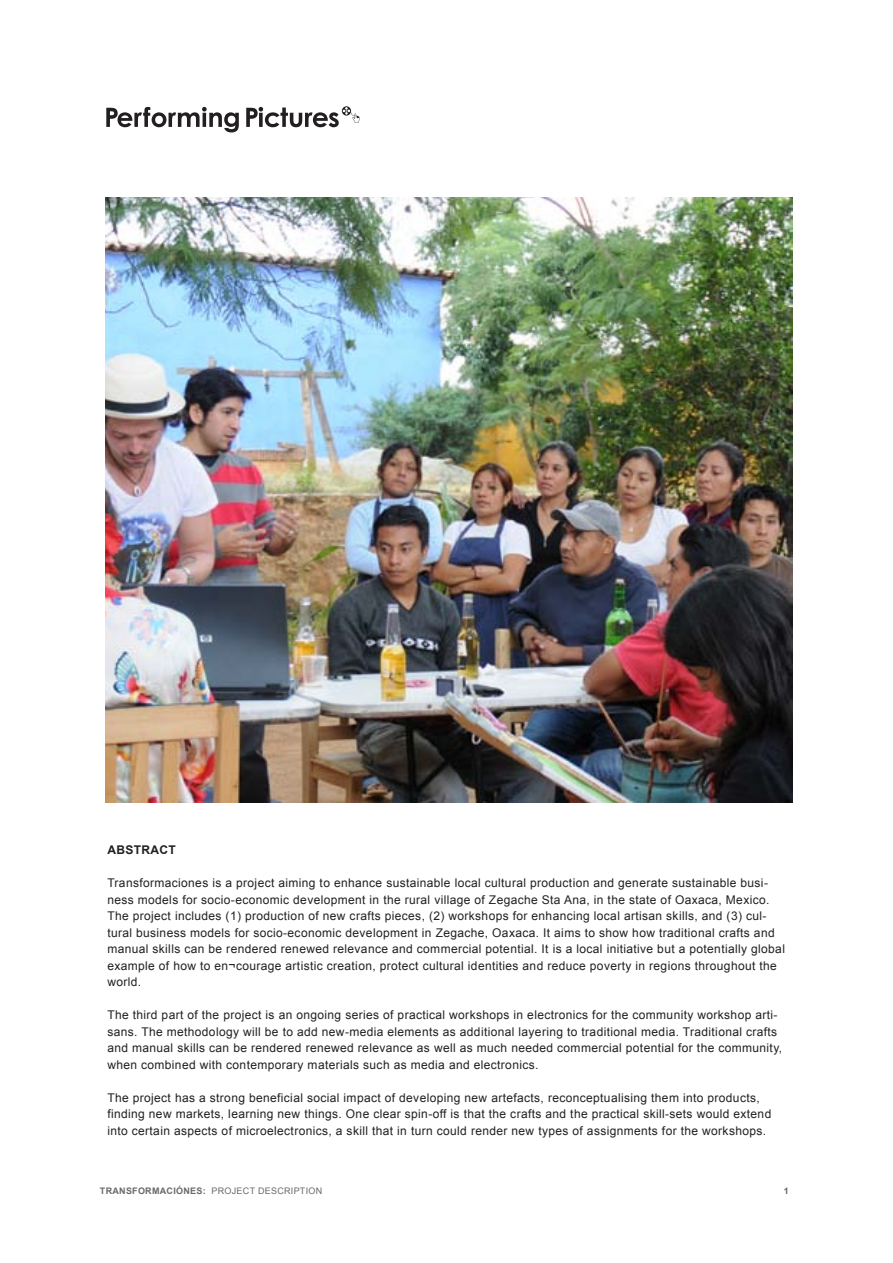
<style>
.page{position:relative;width:893px;height:1263px;background:#fff}
.page>*{position:absolute;margin:0;border:0;box-sizing:border-box;transform-origin:0 0}
.t1{font:12px/16.5px "Arial";letter-spacing:.03em;color:#231f20}
.t2{font:700 12px "Arial";color:#231f20}
.t3{font:700 9px "Arial";letter-spacing:.03em;color:#69696c}
.t4{font:9px "Arial";color:#69696c}
.t5{font:700 9px "Arial";color:#656568}
.s1{font-weight:400}
</style>
<div class="page">
<svg style="left:106px;top:107px;width:133px;height:25px"></svg>
<svg style="left:246px;top:106px;width:113px;height:21px"></svg>
<img style="left:105px;top:198px;width:687px;height:605px">
<p class="t2" style="left:107px;top:842px;width:28px">ABSTRACT</p>
<p class="t1" style="left:107px;top:875px;width:664px">Transformaciones is a project aiming to enhance sustainable local cultural production and generate sustainable busi&shy;ness models for socio-economic development in the rural village of Zegache Sta Ana, in the state of Oaxaca, Mexico.</p>
<p class="t1" style="left:107px;top:908px;width:679px">The project includes (1) production of new crafts pieces, (2) workshops for enhancing local artisan skills, and (3) cul&shy;tural business models for socio-economic development in Zegache, Oaxaca. It aims to show how traditional crafts and manual skills can be rendered renewed relevance and commercial potential. It is a local initiative but a potentially global example of how to en¬courage artistic creation, protect cultural identities and reduce poverty in regions throughout the world.</p>
<p class="t1" style="left:107px;top:1007px;width:676px">The third part of the project is an ongoing series of practical workshops in electronics for the community workshop arti&shy;sans. The methodology will be to add new-media elements as additional layering to traditional media. Traditional crafts and manual skills can be rendered renewed relevance as well as much needed commercial potential for the community, when combined with contemporary materials such as media and electronics.</p>
<p class="t1" style="left:107px;top:1089px;width:665px">The project has a strong beneficial social impact of developing new artefacts, reconceptualising them into products, finding new markets, learning new things. One clear spin-off is that the crafts and the practical skill-sets would extend into certain aspects of microelectronics, a skill that in turn could render new types of assignments for the workshops.</p>
<p class="t3" style="left:100px;top:1185px;width:119px">TRANSFORMACIÓNES: <span class="s1">PROJEC</span></p>
<p class="t4" style="left:250px;top:1185px;width:16px">T DESCRIP</p>
<p class="t4" style="left:300px;top:1185px;width:12px">TION</p>
<p class="t5" style="left:784px;top:1185px;width:7px">1</p>
</div>
